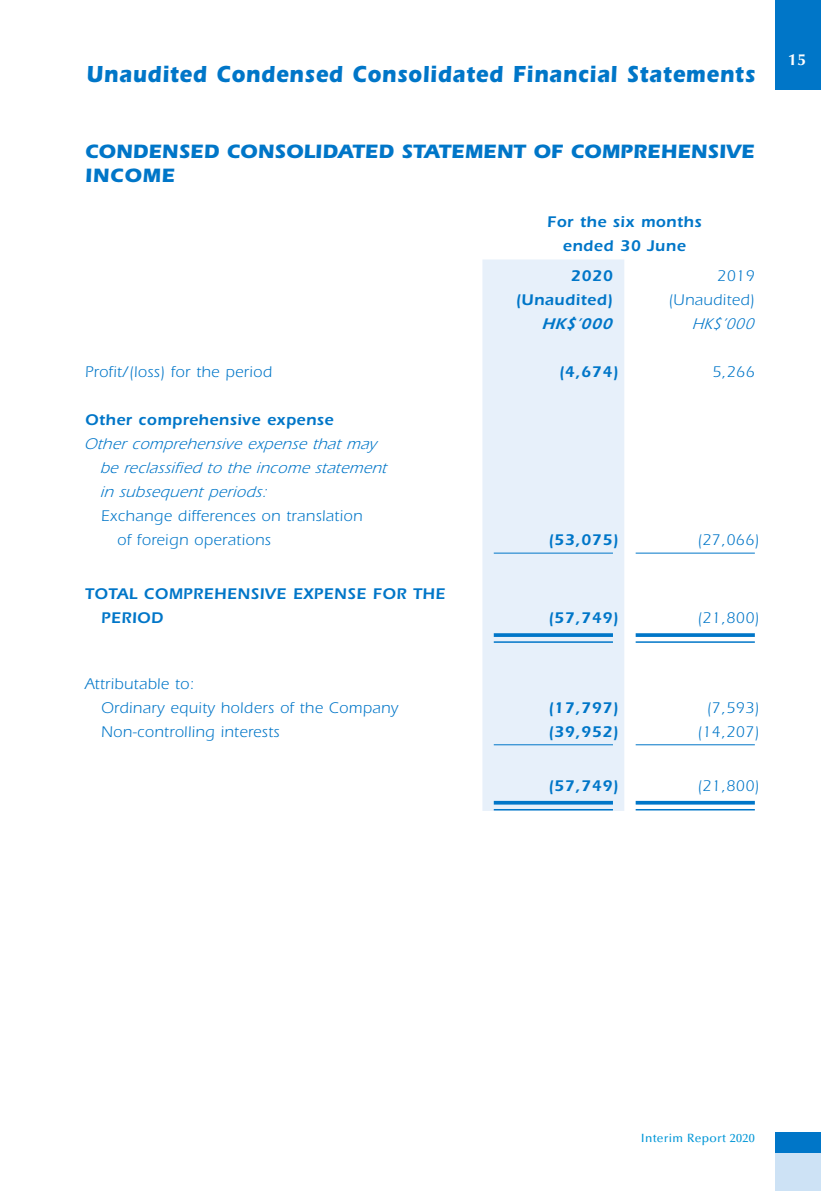
<style>
.page{position:relative;width:840px;height:1191px;background:#fff}
.page>*{position:absolute;margin:0;border:0;box-sizing:border-box;transform-origin:0 0}
.t1{font:700 24px "ITC Eras Std";letter-spacing:.035em;color:#0076c8;scale:.88 1}
._01_H1{font:700 20px/24px "ITC Eras Std";letter-spacing:.005em;color:#0076c8}
._50_Table_txt{font:16px/24px "ITC Eras Std";letter-spacing:.03em;color:#0076c8}
._50_Table_txt-2{font:600 16px/24px "ITC Eras Std";letter-spacing:.03em;color:#0076c8}
._50_Table_txt-3{font:italic 16px/24px "ITC Eras Std";color:#0076c8}
._50_Table_txt-4{font:italic 600 16px "ITC Eras Std";color:#0076c8}
.t2{font:700 16px "Optima LT Std";color:#fff}
.t3{font:500 12px "Optima LT Std";letter-spacing:.025em;color:#0096d7}
</style>
<div class="page">
<div style="left:774px;top:0;width:46px;height:90px;background:#0076c8"></div>
<div style="left:774px;top:1139px;width:46px;height:52px;background:#cde2f5"></div>
<div style="left:774px;top:1132px;width:46px;height:21px;background:#0076c8"></div>
<div style="left:482px;top:259px;width:142px;height:552px;background:#e7f0fa"></div>
<hr style="left:493px;top:552px;width:119px;height:1px;background:#0076c8">
<hr style="left:635px;top:552px;width:119px;height:1px;background:#0076c8">
<svg style="left:493px;top:633px;width:119px;height:4px"></svg>
<hr style="left:493px;top:641px;width:119px;height:2px;background:#0076c8">
<svg style="left:635px;top:633px;width:119px;height:4px"></svg>
<hr style="left:635px;top:641px;width:119px;height:2px;background:#0076c8">
<hr style="left:493px;top:744px;width:119px;height:1px;background:#0076c8">
<hr style="left:635px;top:744px;width:119px;height:1px;background:#0076c8">
<hr style="left:493px;top:801px;width:119px;height:3px;background:#0076c8">
<hr style="left:493px;top:809px;width:119px;height:1px;background:#0076c8">
<hr style="left:635px;top:801px;width:119px;height:3px;background:#0076c8">
<hr style="left:635px;top:809px;width:119px;height:1px;background:#0076c8">
<h1 class="t1" style="left:86px;top:60px;width:761px">Unaudited Condensed Consolidated Financial Statements</h1>
<p class="_01_H1" style="left:85px;top:140px;width:670px">CONDENSED CONSOLIDATED STATEMENT OF COMPREHENSIVE<br>INCOME</p>
<p class="_50_Table_txt-2" style="left:547px;top:210px;width:156px">For the six months</p>
<p class="_50_Table_txt-2" style="left:562px;top:234px;width:124px">ended 30 June</p>
<p class="_50_Table_txt-2" style="left:570px;top:263px;width:44px">2020</p>
<p class="_50_Table_txt" style="left:717px;top:264px;width:39px">2019</p>
<p class="_50_Table_txt-2" style="left:515px;top:287px;width:99px">(Unaudited)</p>
<p class="_50_Table_txt" style="left:668px;top:288px;width:88px">(Unaudited)</p>
<p class="_50_Table_txt-4" style="left:541px;top:314px;width:77px">HK$’000</p>
<p class="_50_Table_txt-3" style="left:691px;top:312px;width:68px">HK$’000</p>
<p class="_50_Table_txt" style="left:85px;top:360px;width:188px">Profit/(loss) for the period</p>
<p class="_50_Table_txt-2" style="left:558px;top:359px;width:61px">(4,674)</p>
<p class="_50_Table_txt" style="left:712px;top:360px;width:44px">5,266</p>
<p class="_50_Table_txt-2" style="left:85px;top:407px;width:250px">Other comprehensive expense</p>
<p class="_50_Table_txt-3" style="left:100px;top:432px;width:292px;text-indent:-16px">Other comprehensive expense that may be reclassified to the income statement in subsequent periods:</p>
<p class="_50_Table_txt" style="left:117px;top:504px;width:246px;text-indent:-16px">Exchange differences on translation of foreign operations</p>
<p class="_50_Table_txt-2" style="left:547px;top:527px;width:72px">(53,075)</p>
<p class="_50_Table_txt" style="left:697px;top:528px;width:63px">(27,066)</p>
<p class="_50_Table_txt-2" style="left:101px;top:581px;width:345px;text-indent:-16px">TOTAL COMPREHENSIVE EXPENSE FOR THE<br>PERIOD</p>
<p class="_50_Table_txt-2" style="left:547px;top:605px;width:72px">(57,749)</p>
<p class="_50_Table_txt" style="left:697px;top:606px;width:63px">(21,800)</p>
<p class="_50_Table_txt" style="left:85px;top:671px;width:111px">Attributable to:</p>
<p class="_50_Table_txt" style="left:101px;top:695px;width:298px">Ordinary equity holders of the Company</p>
<p class="_50_Table_txt-2" style="left:547px;top:695px;width:72px">(17,797)</p>
<p class="_50_Table_txt" style="left:706px;top:695px;width:54px">(7,593)</p>
<p class="_50_Table_txt" style="left:101px;top:719px;width:180px">Non-controlling interests</p>
<p class="_50_Table_txt-2" style="left:547px;top:719px;width:72px">(39,952)</p>
<p class="_50_Table_txt" style="left:697px;top:719px;width:63px">(14,207)</p>
<p class="_50_Table_txt-2" style="left:547px;top:773px;width:72px">(57,749)</p>
<p class="_50_Table_txt" style="left:697px;top:773px;width:63px">(21,800)</p>
<p class="t2" style="left:787px;top:50px;width:20px">15</p>
<p class="t3" style="left:640px;top:1131px;width:115px">Interim Report 2020</p>
</div>
